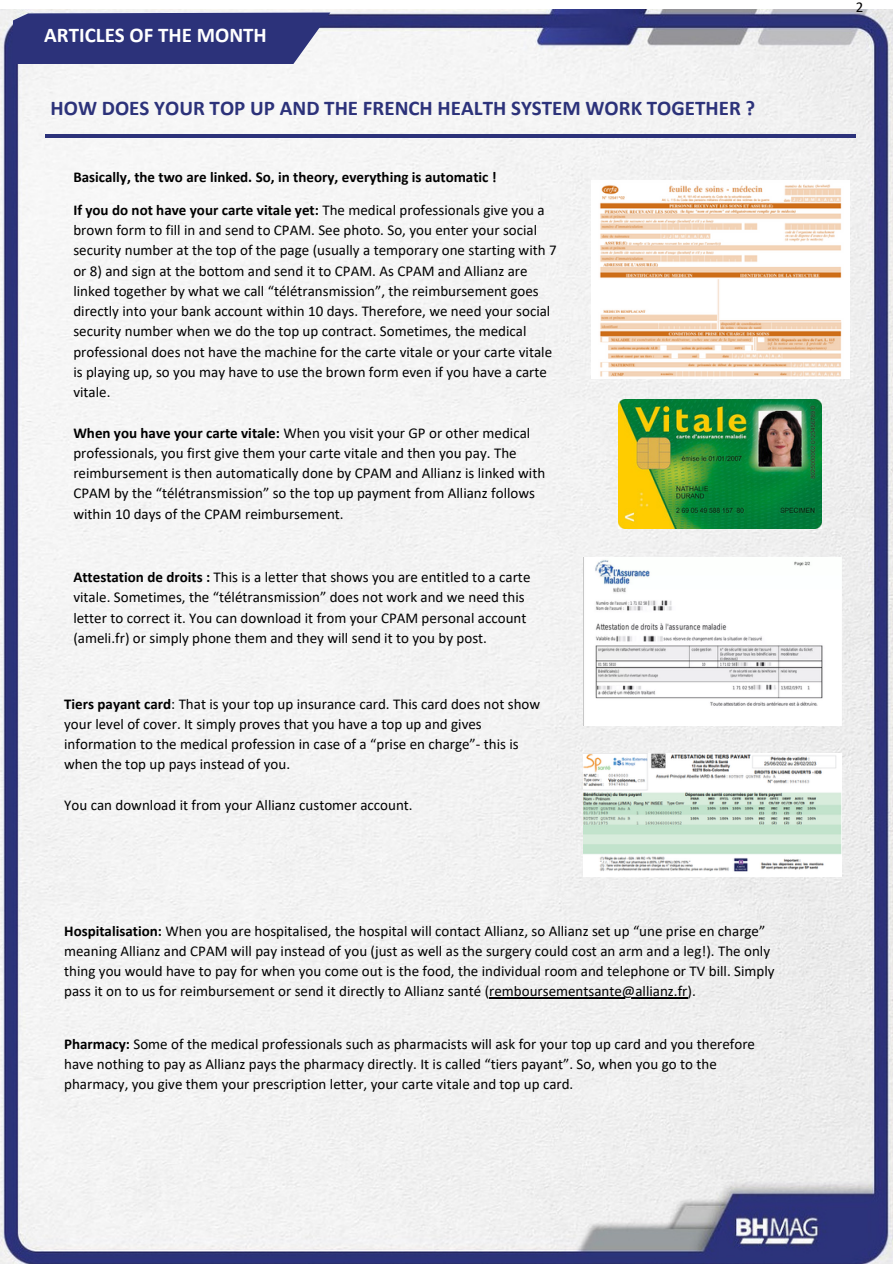
<style>
.page{position:relative;width:893px;height:1264px;background:#fff}
.page>*{position:absolute;margin:0;border:0;box-sizing:border-box;transform-origin:0 0}
.t1{font:700 21px "Calibri";color:#2c327a}
.t2{font:700 21px "Calibri";color:#fff}
.t3{font:15px/20.2px "Calibri";color:#000}
.t4{font:700 15px "Calibri";color:#000}
.s1{font-weight:700}
</style>
<div class="page">
<img style="left:0;top:10px;width:892px;height:1253px">
<div style="left:12px;top:13px;width:318px;height:51px;background:#2c327a"></div>
<hr style="left:45px;top:135px;width:810px;height:3px;background:#2c327a">
<img style="left:591px;top:180px;width:258px;height:198px">
<img style="left:618px;top:400px;width:203px;height:128px">
<img style="left:583px;top:557px;width:258px;height:168px">
<img style="left:583px;top:754px;width:258px;height:122px">
<hr style="left:489px;top:997px;width:198px;height:1px;background:#000">
<p class="t2" style="left:44px;top:26px;width:224px">ARTICLES OF THE MONTH</p>
<p class="t1" style="left:51px;top:100px;width:706px">HOW DOES YOUR TOP UP AND THE FRENCH HEALTH SYSTEM WORK TOGETHER ?</p>
<p class="t4" style="left:73px;top:171px;width:425px">Basically, the two are linked. So, in theory, everything is automatic !</p>
<p class="t3" style="left:73px;top:201px;width:485px"><span class="s1">If you do not have your carte vitale yet:</span> The medical professionals give you a brown form to fill in and send to CPAM. See photo. So, you enter your social security number at the top of the page (usually a temporary one starting with 7 or 8) and sign at the bottom and send it to CPAM. As CPAM and Allianz are linked together by what we call “télétransmission”, the reimbursement goes directly into your bank account within 10 days. Therefore, we need your social security number when we do the top up contract. Sometimes, the medical professional does not have the machine for the carte vitale or your carte vitale is playing up, so you may have to use the brown form even if you have a carte vitale.</p>
<p class="t3" style="left:73px;top:424px;width:473px"><span class="s1">When you have your carte vitale:</span> When you visit your GP or other medical professionals, you first give them your carte vitale and then you pay. The reimbursement is then automatically done by CPAM and Allianz is linked with CPAM by the “télétransmission” so the top up payment from Allianz follows within 10 days of the CPAM reimbursement.</p>
<p class="t3" style="left:73px;top:568px;width:458px"><span class="s1">Attestation de droits :</span> This is a letter that shows you are entitled to a carte vitale. Sometimes, the “télétransmission” does not work and we need this letter to correct it. You can download it from your CPAM personal account (ameli.fr) or simply phone them and they will send it to you by post.</p>
<p class="t3" style="left:64px;top:694px;width:477px"><span class="s1">Tiers payant card</span>: That is your top up insurance card. This card does not show your level of cover. It simply proves that you have a top up and gives information to the medical profession in case of a “prise en charge”- this is when the top up pays instead of you.</p>
<p class="t3" style="left:64px;top:796px;width:350px">You can download it from your Allianz customer account.</p>
<p class="t3" style="left:64px;top:921px;width:711px"><span class="s1">Hospitalisation:</span> When you are hospitalised, the hospital will contact Allianz, so Allianz set up “une prise en charge” meaning Allianz and CPAM will pay instead of you (just as well as the surgery could cost an arm and a leg!). The only thing you would have to pay for when you come out is the food, the individual room and telephone or TV bill. Simply pass it on to us for reimbursement or send it directly to Allianz santé (remboursementsante@allianz.fr).</p>
<p class="t3" style="left:64px;top:1034px;width:692px"><span class="s1">Pharmacy:</span> Some of the medical professionals such as pharmacists will ask for your top up card and you therefore have nothing to pay as Allianz pays the pharmacy directly. It is called “tiers payant”. So, when you go to the pharmacy, you give them your prescription letter, your carte vitale and top up card.</p>
<p class="t3" style="left:855px;top:-2px;width:9px">2</p>
</div>
